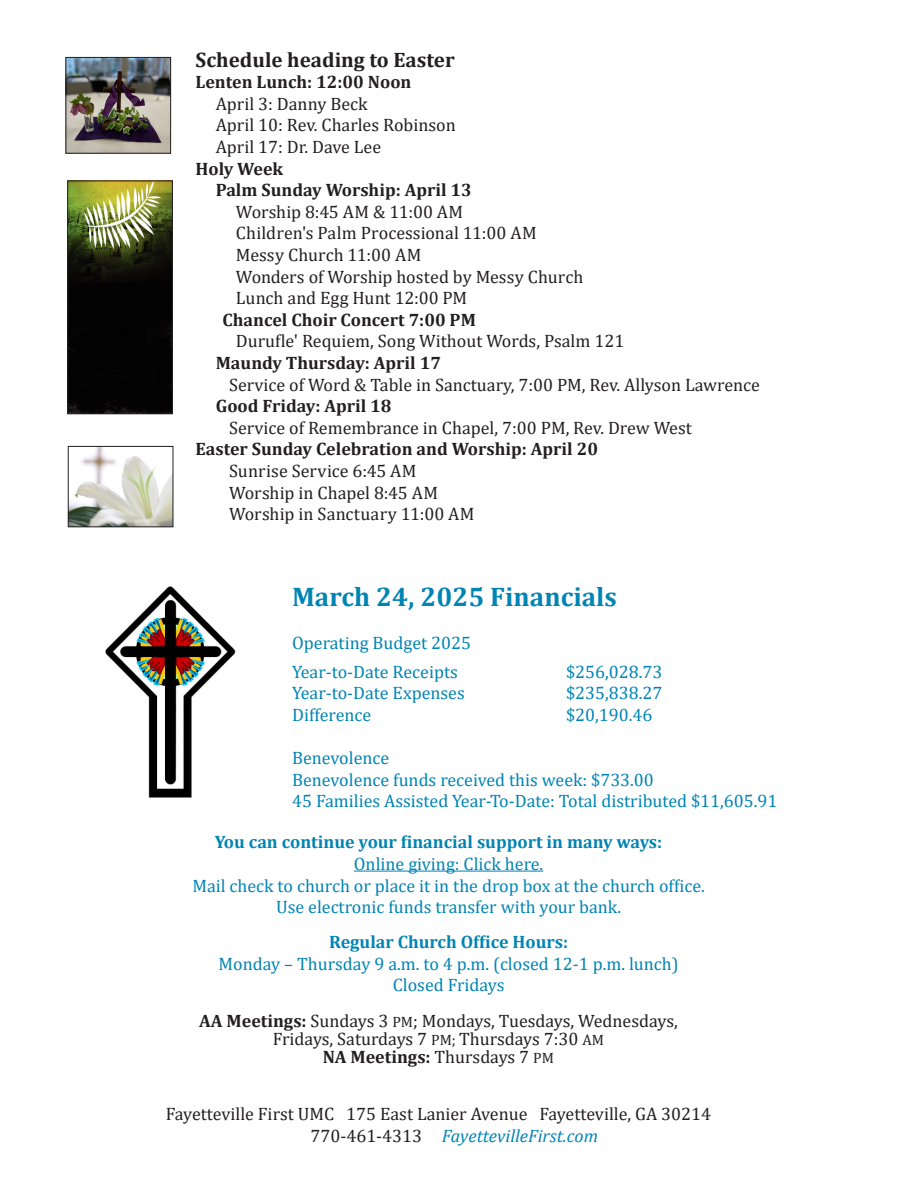
<style>
.page{position:relative;width:918px;height:1188px;background:#fff}
.page>*{position:absolute;margin:0;border:0;box-sizing:border-box;transform-origin:0 0}
.t1{font:700 27px "Cambria";color:#0084b4}
.t2{font:700 21px "Cambria";color:#231f20}
.t3{font:18px "Cambria";color:#231f20}
.t4{font:18px "Cambria";color:#0084b4}
.t5{font:700 18px "Cambria";color:#231f20}
.t6{font:700 18px "Cambria";color:#0084b4}
.t7{font:italic 18px "Cambria";color:#0084b4}
.s1{font-weight:700}
.s2{font-size:15px}
.s3{font-weight:400}
.s4{font-weight:400;font-size:15px}
.s5{font-style:normal;color:#231f20}
</style>
<div class="page">
<img style="left:105px;top:586px;width:131px;height:212px">
<hr style="left:354px;top:871px;width:189px;height:1px;background:#0084b4">
<img style="left:68px;top:59px;width:101px;height:92px">
<div style="left:66px;top:57px;width:105px;height:96px;border:1px solid #231f20"></div>
<img style="left:70px;top:183px;width:101px;height:229px">
<div style="left:68px;top:181px;width:105px;height:233px;border:1px solid #231f20"></div>
<img style="left:70px;top:448px;width:101px;height:77px">
<div style="left:68px;top:446px;width:105px;height:81px;border:1px solid #231f20"></div>
<p class="t2" style="left:195px;top:45px;width:261px">Schedule heading to Easter</p>
<p class="t5" style="left:195px;top:69px;width:217px">Lenten Lunch: 12:00 Noon</p>
<p class="t3" style="left:216px;top:93px;width:153px">April 3: Danny Beck</p>
<p class="t3" style="left:216px;top:115px;width:242px">April 10: Rev. Charles Robinson</p>
<p class="t3" style="left:216px;top:136px;width:167px">April 17: Dr. Dave Lee</p>
<p class="t5" style="left:195px;top:156px;width:89px">Holy Week</p>
<p class="t5" style="left:216px;top:177px;width:258px">Palm Sunday Worship: April 13</p>
<p class="t3" style="left:236px;top:201px;width:229px">Worship 8:45 AM &amp; 11:00 AM</p>
<p class="t3" style="left:236px;top:223px;width:302px">Children's Palm Processional 11:00 AM</p>
<p class="t3" style="left:236px;top:244px;width:187px">Messy Church 11:00 AM</p>
<p class="t3" style="left:236px;top:266px;width:349px">Wonders of Worship hosted by Messy Church</p>
<p class="t3" style="left:236px;top:288px;width:233px">Lunch and Egg Hunt 12:00 PM</p>
<p class="t5" style="left:222px;top:307px;width:255px">Chancel Choir Concert 7:00 PM</p>
<p class="t3" style="left:236px;top:331px;width:390px">Durufle' Requiem, Song Without Words, Psalm 121</p>
<p class="t5" style="left:216px;top:350px;width:227px">Maundy Thursday: April 17</p>
<p class="t3" style="left:229px;top:374px;width:532px">Service of Word &amp; Table in Sanctuary, 7:00 PM, Rev. Allyson Lawrence</p>
<p class="t5" style="left:216px;top:393px;width:177px">Good Friday: April 18</p>
<p class="t3" style="left:229px;top:417px;width:464px">Service of Remembrance in Chapel, 7:00 PM, Rev. Drew West</p>
<p class="t5" style="left:195px;top:437px;width:404px">Easter Sunday Celebration and Worship: April 20</p>
<p class="t3" style="left:229px;top:460px;width:189px">Sunrise Service 6:45 AM</p>
<p class="t3" style="left:229px;top:482px;width:210px">Worship in Chapel 8:45 AM</p>
<p class="t3" style="left:229px;top:504px;width:247px">Worship in Sanctuary 11:00 AM</p>
<p class="t1" style="left:292px;top:578px;width:326px">March 24, 2025 Financials</p>
<p class="t4" style="left:292px;top:633px;width:180px">Operating Budget 2025</p>
<p class="t4" style="left:292px;top:661px;width:167px">Year-to-Date Receipts</p>
<p class="t4" style="left:566px;top:661px;width:98px">$256,028.73</p>
<p class="t4" style="left:292px;top:683px;width:174px">Year-to-Date Expenses</p>
<p class="t4" style="left:566px;top:683px;width:98px">$235,838.27</p>
<p class="t4" style="left:292px;top:704px;width:81px">Difference</p>
<p class="t4" style="left:566px;top:704px;width:88px">$20,190.46</p>
<p class="t4" style="left:292px;top:747px;width:99px">Benevolence</p>
<p class="t4" style="left:292px;top:769px;width:363px">Benevolence funds received this week: $733.00</p>
<p class="t4" style="left:292px;top:791px;width:487px">45 Families Assisted Year-To-Date: Total distributed $11,605.91</p>
<p class="t6" style="left:215px;top:830px;width:449px">You can continue your financial support in many ways:</p>
<p class="t4" style="left:354px;top:853px;width:191px">Online giving: Click here.</p>
<p class="t4" style="left:192px;top:875px;width:514px">Mail check to church or place it in the drop box at the church office.</p>
<p class="t4" style="left:276px;top:896px;width:346px">Use electronic funds transfer with your bank.</p>
<p class="t6" style="left:329px;top:929px;width:241px">Regular Church Office Hours:</p>
<p class="t4" style="left:219px;top:953px;width:462px">Monday – Thursday 9 a.m. to 4 p.m. (closed 12-1 p.m. lunch)</p>
<p class="t4" style="left:393px;top:975px;width:113px">Closed Fridays</p>
<p class="t3" style="left:199px;top:1011px;width:480px"><span class="s1">AA Meetings:</span> Sundays 3 <span class="s2">PM</span>; Mondays, Tuesdays, Wednesdays,</p>
<p class="t3" style="left:273px;top:1029px;width:333px">Fridays, Saturdays 7 <span class="s2">PM;</span> Thursdays 7:30 <span class="s2">AM</span></p>
<p class="t5" style="left:323px;top:1045px;width:233px">NA Meetings: <span class="s3">Thursdays 7</span> <span class="s4">PM</span></p>
<p class="t3" style="left:166px;top:1103px;width:547px">Fayetteville First UMC 175 East Lanier Avenue Fayetteville, GA 30214</p>
<p class="t7" style="left:311px;top:1123px;width:289px"><span class="s5">770-461-4313</span> FayettevilleFirst.com</p>
</div>
